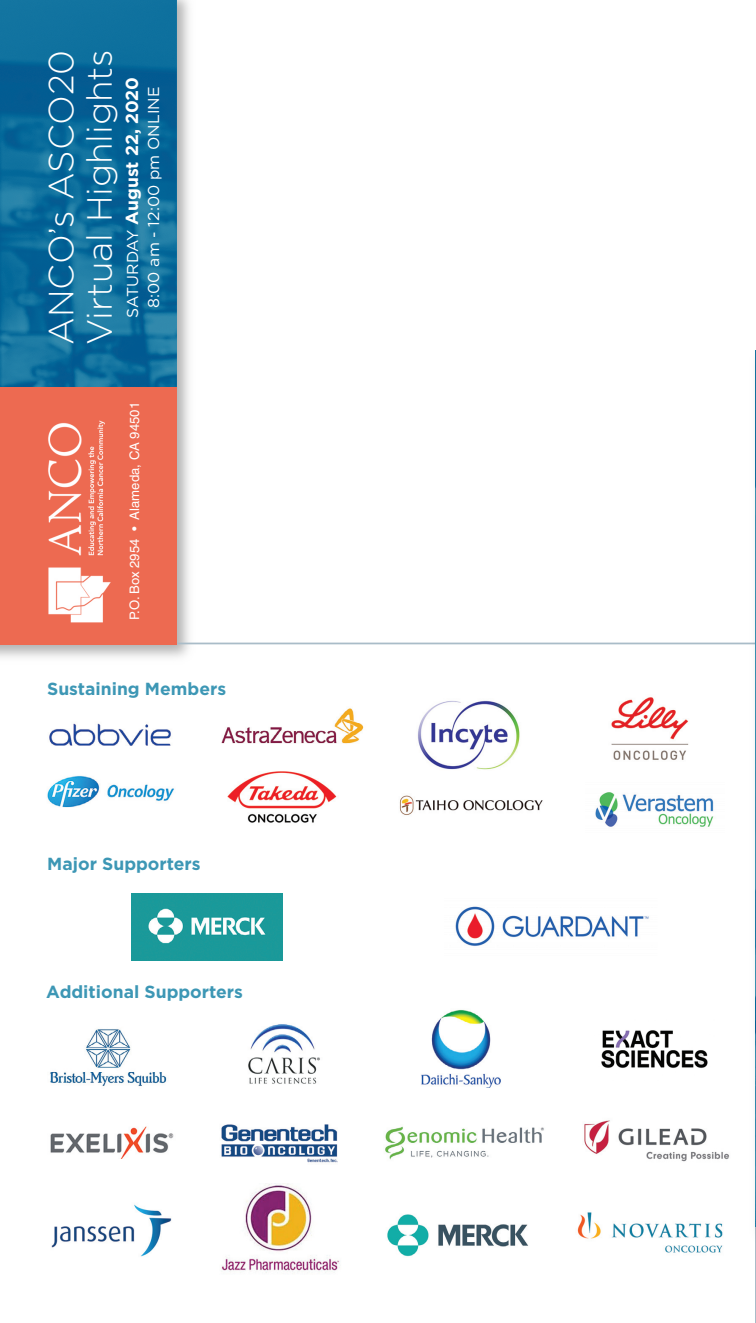
<style>
.page{position:relative;width:756px;height:1323px;background:#fff}
.page>*{position:absolute;margin:0;border:0;box-sizing:border-box;transform-origin:0 0}
.t1{font:300 35px/38.5px "Gotham";color:#fff}
.t2{font:700 17.5px "Gotham";color:#3d97b5}
.t3{font:700 17.5px "Gotham HTF";color:#fff}
.t4{font:15.75px "Gotham HTF";color:#fff}
.t5{font:13.12px "Helvetica";color:#fff}
.s1{font-weight:400;font-size:15.75px}
</style>
<div class="page">
<img style="left:0;top:0;width:177px;height:387px">
<hr style="left:0;top:643px;width:756px;height:1px;background:#a9bcc8">
<hr style="left:755px;top:1213px;width:1px;height:110px;background:#a9bcc8">
<img style="left:755px;top:350px;width:1px;height:877px">
<div style="left:0;top:387px;width:177px;height:258px;background:#ed6a51"></div>
<img style="left:48px;top:420px;width:63px;height:203px">
<img style="left:49px;top:723px;width:122px;height:23px">
<img style="left:221px;top:708px;width:143px;height:36px">
<img style="left:418px;top:700px;width:102px;height:70px">
<img style="left:611px;top:697px;width:78px;height:63px">
<img style="left:47px;top:775px;width:127px;height:33px">
<img style="left:399px;top:795px;width:144px;height:20px">
<img style="left:131px;top:893px;width:151px;height:68px">
<img style="left:455px;top:906px;width:194px;height:40px">
<img style="left:595px;top:792px;width:119px;height:35px">
<img style="left:227px;top:771px;width:110px;height:52px">
<img style="left:50px;top:1029px;width:117px;height:57px">
<img style="left:248px;top:1024px;width:72px;height:60px">
<img style="left:50px;top:1126px;width:124px;height:32px">
<img style="left:601px;top:1030px;width:107px;height:38px">
<img style="left:221px;top:1124px;width:117px;height:39px">
<img style="left:421px;top:1010px;width:80px;height:77px">
<img style="left:385px;top:1126px;width:159px;height:34px">
<img style="left:584px;top:1120px;width:146px;height:42px">
<img style="left:51px;top:1204px;width:121px;height:53px">
<img style="left:221px;top:1184px;width:119px;height:89px">
<img style="left:387px;top:1214px;width:141px;height:43px">
<img style="left:577px;top:1212px;width:146px;height:41px">
<h1 class="t1" style="left:44px;top:345px;width:298px;rotate:-90deg">ANCO’s ASCO20<br>Virtual Highlights</h1>
<p class="t3" style="left:125px;top:318px;width:242px;rotate:-90deg"><span class="s1">SATURDAY</span> August 22, 2020</p>
<p class="t4" style="left:148px;top:308px;width:222px;rotate:-90deg">8:00 am - 12:00 pm ONLINE</p>
<p class="t5" style="left:130px;top:620px;width:219px;rotate:-90deg">P.O. Box 2954 • Alameda, CA 94501</p>
<p class="t2" style="left:47px;top:682px;width:180px">Sustaining Members</p>
<p class="t2" style="left:47px;top:858px;width:155px">Major Supporters</p>
<p class="t2" style="left:46px;top:985px;width:198px">Additional Supporters</p>
</div>
